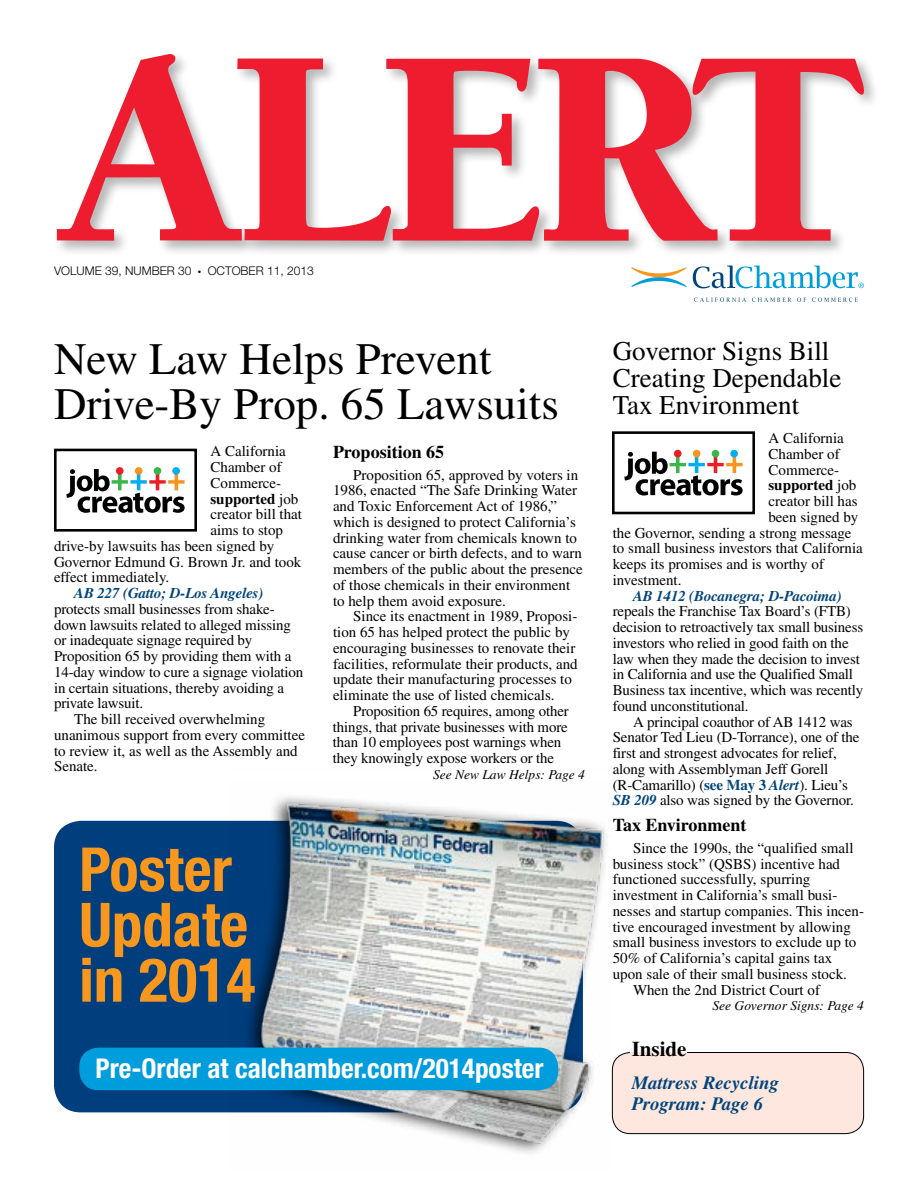
<style>
.page{position:relative;width:918px;height:1188px;background:#fff}
.page>*{position:absolute;margin:0;border:0;box-sizing:border-box;transform-origin:0 0}
.t1{font:700 condensed 60.75px/55.3px "Helvetica Neue LT Std";color:#f8971d}
.t2{font:45px/45px "Times";color:#000}
.t3{font:700 condensed 27.3px "Helvetica Neue LT Std";color:#fff}
.t4{font:27px/27px "Times";color:#000}
.t5{font:700 21px "Times";color:#000}
.t6{font:italic 700 18.75px/21px "Times";color:#00447c}
.t7{font:700 18px "Times";color:#000}
.t8{font:15px/15.8px "Times";color:#000}
.t9{font:italic 700 15px "Times";letter-spacing:-.01em;color:#00447c}
.t10{font:700 15px "Times";color:#000}
.t11{font:italic 13.5px "Times";color:#000}
.t12{font:300 12px "Helvetica Neue LT Std";color:#000}
.s1{font-weight:400}
.s2{font-weight:700;color:#00447c}
.s3{font-weight:700;font-style:italic;color:#00447c}
</style>
<div class="page">
<div style="left:53px;top:52px;width:827px;height:205px;background:#000;opacity:.3"></div>
<svg style="left:57px;top:54px;width:807px;height:187px"></svg>
<svg style="left:631px;top:267px;width:56px;height:20px"></svg>
<svg style="left:694px;top:298px;width:52px;height:4px"></svg>
<svg style="left:752px;top:298px;width:39px;height:4px"></svg>
<svg style="left:797px;top:298px;width:9px;height:4px"></svg>
<svg style="left:812px;top:298px;width:46px;height:4px"></svg>
<svg style="left:693px;top:266px;width:171px;height:22px"></svg>
<div style="left:54px;top:821px;width:529px;height:291px;background:#003e7e;border-radius:27px"></div>
<svg style="left:66px;top:469px;width:119px;height:44px"></svg>
<div style="left:116px;top:467px;width:8px;height:8px;background:#ed1d24;border-radius:50%"></div>
<div style="left:135px;top:467px;width:8px;height:8px;background:#f7941e;border-radius:50%"></div>
<div style="left:154px;top:467px;width:7px;height:8px;background:#39b54a;border-radius:50%"></div>
<div style="left:172px;top:467px;width:8px;height:8px;background:#00aeef;border-radius:50%"></div>
<div style="left:54px;top:449px;width:143px;height:83px;border:3px solid #000"></div>
<div style="left:612px;top:1053px;width:252px;height:81px;background:#fee7de;border-radius:18px"></div>
<div style="left:612px;top:1052px;width:252px;height:82px;border:1px solid #000;border-radius:18px"></div>
<hr style="left:630px;top:1052px;width:57px;height:3px;background:#fee7de">
<svg style="left:624px;top:452px;width:119px;height:43px"></svg>
<div style="left:674px;top:450px;width:8px;height:7px;background:#ed1d24;border-radius:50%"></div>
<div style="left:693px;top:450px;width:8px;height:7px;background:#f7941e;border-radius:50%"></div>
<div style="left:712px;top:450px;width:7px;height:7px;background:#39b54a;border-radius:50%"></div>
<div style="left:730px;top:450px;width:8px;height:7px;background:#00aeef;border-radius:50%"></div>
<div style="left:612px;top:431px;width:143px;height:83px;border:3px solid #000"></div>
<div style="left:219px;top:792px;width:390px;height:366px;background:#000;opacity:.75"></div>
<img style="left:230px;top:792px;width:382px;height:366px">
<div style="left:79px;top:1048px;width:479px;height:42px;background:#009ddc;border-radius:20px"></div>
<p class="t12" style="left:54px;top:263px;width:139px">VOLUME 39, NUMBER 30</p>
<p class="t12" style="left:198px;top:263px;width:117px">● OCTOBER 11, 2013</p>
<h2 class="t2" style="left:54px;top:336px;width:506px">New Law Helps Prevent<br>Drive-By Prop. 65 Lawsuits</h2>
<p class="t8" style="left:210px;top:443px;width:77px">A California</p>
<p class="t8" style="left:210px;top:459px;width:73px">Chamber of</p>
<p class="t8" style="left:210px;top:475px;width:72px">Commerce-</p>
<p class="t10" style="left:210px;top:490px;width:89px">supported <span class="s1">job</span></p>
<p class="t8" style="left:210px;top:506px;width:93px">creator bill that</p>
<p class="t8" style="left:210px;top:522px;width:74px">aims to stop</p>
<p class="t8" style="left:54px;top:538px;width:222px">drive-by lawsuits has been signed by</p>
<p class="t8" style="left:54px;top:554px;width:249px">Governor Edmund G. Brown Jr. and took</p>
<p class="t8" style="left:54px;top:569px;width:117px">effect immediately.</p>
<p class="t9" style="left:74px;top:584px;width:191px">AB 227 (Gatto; D-Los Angeles)</p>
<p class="t8" style="left:54px;top:601px;width:222px">protects small businesses from shake-</p>
<p class="t8" style="left:54px;top:617px;width:239px">down lawsuits related to alleged missing</p>
<p class="t8" style="left:54px;top:632px;width:200px">or inadequate signage required by</p>
<p class="t8" style="left:54px;top:648px;width:239px">Proposition 65 by providing them with a</p>
<p class="t8" style="left:54px;top:664px;width:251px">14-day window to cure a signage violation</p>
<p class="t8" style="left:54px;top:680px;width:232px">in certain situations, thereby avoiding a</p>
<p class="t8" style="left:54px;top:695px;width:91px">private lawsuit.</p>
<p class="t8" style="left:74px;top:711px;width:192px">The bill received overwhelming</p>
<p class="t8" style="left:54px;top:727px;width:253px">unanimous support from every committee</p>
<p class="t8" style="left:54px;top:743px;width:245px">to review it, as well as the Assembly and</p>
<p class="t8" style="left:54px;top:758px;width:45px">Senate.</p>
<p class="t7" style="left:333px;top:441px;width:113px">Proposition 65</p>
<p class="t8" style="left:333px;top:467px;width:251px;text-indent:20px">Proposition 65, approved by voters in 1986, enacted “The Safe Drinking Water and Toxic Enforcement Act of 1986,” which is designed to protect California’s drinking water from chemicals known to cause cancer or birth defects, and to warn members of the public about the presence of those chemicals in their environment to help them avoid exposure.</p>
<p class="t8" style="left:333px;top:608px;width:246px;text-indent:20px">Since its enactment in 1989, Proposi&shy;tion 65 has helped protect the public by encouraging businesses to renovate their facilities, reformulate their products, and update their manufacturing processes to eliminate the use of listed chemicals.</p>
<p class="t8" style="left:333px;top:703px;width:237px;text-indent:20px">Proposition 65 requires, among other things, that private businesses with more than 10 employees post warnings when they knowingly expose workers or the</p>
<p class="t11" style="left:433px;top:767px;width:153px">See New Law Helps: Page 4</p>
<h1 class="t1" style="left:79px;top:841px;width:178px">Poster<br>Update in 2014</h1>
<h3 class="t3" style="left:96px;top:1052px;width:449px">Pre-Order at calchamber.com/2014poster</h3>
<h3 class="t4" style="left:613px;top:337px;width:230px">Governor Signs Bill<br>Creating Dependable<br>Tax Environment</h3>
<p class="t8" style="left:768px;top:430px;width:77px">A California</p>
<p class="t8" style="left:768px;top:446px;width:73px">Chamber of</p>
<p class="t8" style="left:768px;top:462px;width:72px">Commerce-</p>
<p class="t10" style="left:768px;top:476px;width:89px">supported <span class="s1">job</span></p>
<p class="t8" style="left:768px;top:493px;width:91px">creator bill has</p>
<p class="t8" style="left:768px;top:509px;width:91px">been signed by</p>
<p class="t8" style="left:613px;top:525px;width:240px">the Governor, sending a strong message</p>
<p class="t8" style="left:613px;top:540px;width:252px">to small business investors that California</p>
<p class="t8" style="left:613px;top:556px;width:213px">keeps its promises and is worthy of</p>
<p class="t8" style="left:613px;top:572px;width:70px">investment.</p>
<p class="t9" style="left:633px;top:587px;width:210px">AB 1412 (Bocanegra; D-Pacoima)</p>
<p class="t8" style="left:613px;top:603px;width:252px">repeals the Franchise Tax Board’s (FTB) decision to retroactively tax small business investors who relied in good faith on the law when they made the decision to invest in California and use the Qualified Small Business tax incentive, which was recently found unconstitutional.</p>
<p class="t8" style="left:613px;top:714px;width:248px;text-indent:20px">A principal coauthor of AB 1412 was Senator Ted Lieu (D-Torrance), one of the first and strongest advocates for relief, along with Assemblyman Jeff Gorell (R-Camarillo) (<span class="s2">see May 3</span> <span class="s3">Alert</span>). Lieu’s <span class="s3">SB 209</span> also was signed by the Governor.</p>
<p class="t7" style="left:613px;top:814px;width:135px">Tax Environment</p>
<p class="t8" style="left:633px;top:840px;width:222px">Since the 1990s, the “qualified small</p>
<p class="t8" style="left:613px;top:856px;width:229px">business stock” (QSBS) incentive had</p>
<p class="t8" style="left:613px;top:871px;width:199px">functioned successfully, spurring</p>
<p class="t8" style="left:613px;top:887px;width:226px">investment in California’s small busi-</p>
<p class="t8" style="left:613px;top:903px;width:253px">nesses and startup companies. This incen-</p>
<p class="t8" style="left:613px;top:919px;width:240px">tive encouraged investment by allowing</p>
<p class="t8" style="left:613px;top:934px;width:245px">small business investors to exclude up to</p>
<p class="t8" style="left:613px;top:950px;width:221px">50% of California’s capital gains tax</p>
<p class="t8" style="left:613px;top:966px;width:236px">upon sale of their small business stock.</p>
<p class="t8" style="left:633px;top:982px;width:189px">When the 2nd District Court of</p>
<p class="t11" style="left:713px;top:998px;width:153px">See Governor Signs: Page 4</p>
<h3 class="t5" style="left:632px;top:1036px;width:56px">Inside</h3>
<p class="t6" style="left:632px;top:1072px;width:149px">Mattress Recycling<br>Program: Page 6</p>
</div>
